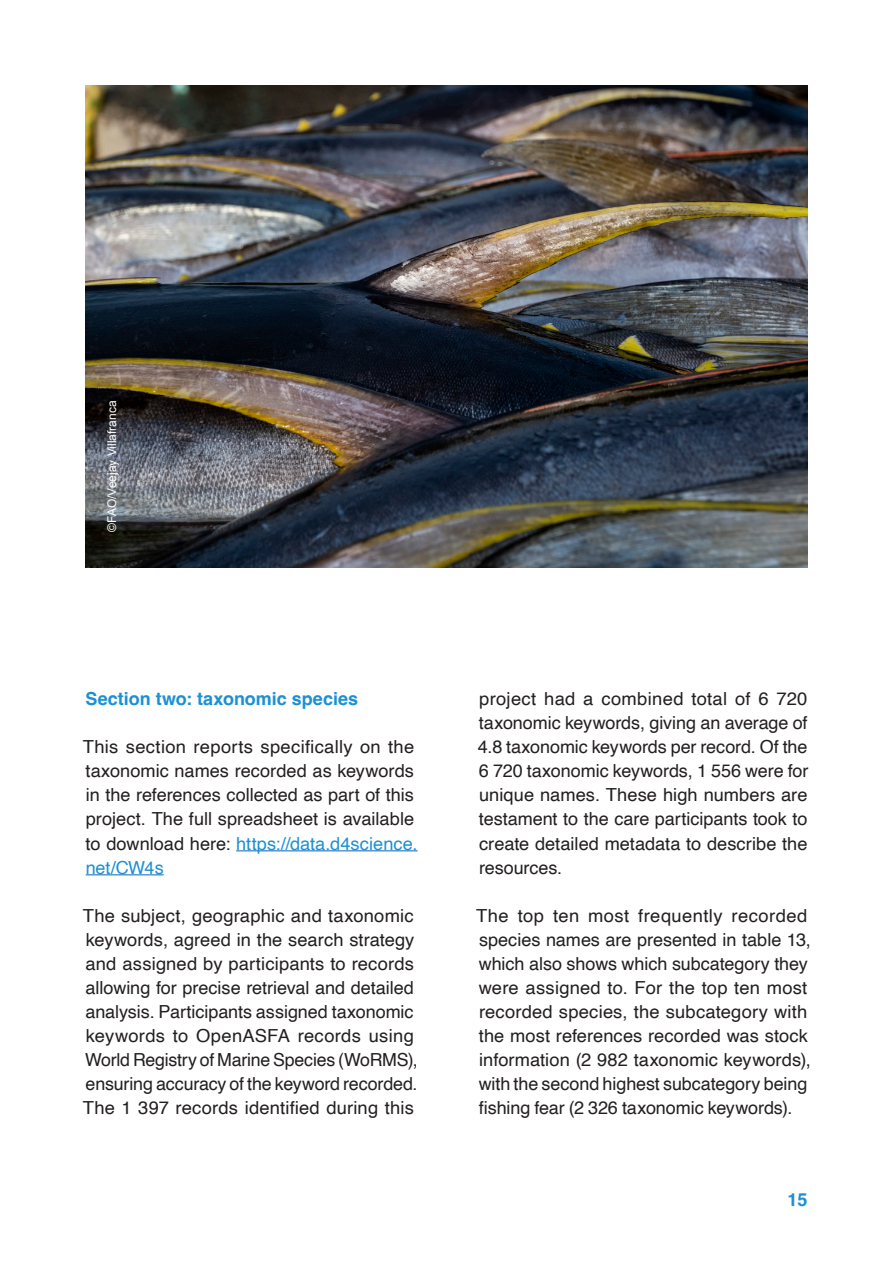
<style>
.page{position:relative;width:893px;height:1263px;background:#fff}
.page>*{position:absolute;margin:0;border:0;box-sizing:border-box;transform-origin:0 0}
.Paragraph_Style{font:18px/24px "Helvetica";color:#231f20}
.Subtitle{font:700 18px "Helvetica";color:#1b90d5}
.t1{font:12px "Arial";color:#fff}
.s1{color:#1b90d5}
</style>
<div class="page">
<hr style="left:236px;top:850px;width:182px;height:1px;background:#0563c1">
<hr style="left:86px;top:874px;width:78px;height:1px;background:#0563c1">
<img style="left:85px;top:85px;width:723px;height:482px">
<p class="t1" style="left:104px;top:532px;width:133px;rotate:-90deg">©FAO/Veejay Villafranca</p>
<p class="Subtitle" style="left:85px;top:688px;width:274px">Section two: taxonomic species</p>
<p class="Paragraph_Style" style="left:83px;top:736px;width:336px">This section reports specifically on the taxonomic names recorded as keywords in the references collected as part of this project. The full spreadsheet is available to download here: <span class="s1">https://data.d4science. net/CW4s</span></p>
<p class="Paragraph_Style" style="left:83px;top:904px;width:336px">The subject, geographic and taxonomic keywords, agreed in the search strategy and assigned by participants to records allowing for precise retrieval and detailed analysis. Participants assigned taxonomic keywords to OpenASFA records using World Registry of Marine Species (WoRMS), ensuring accuracy of the keyword recorded.<br>The 1 397 records identified during this</p>
<p class="Paragraph_Style" style="left:478px;top:688px;width:332px;text-align:justify">project had a combined total of 6 720 taxonomic keywords, giving an average of 4.8 taxonomic keywords per record. Of the 6 720 taxonomic keywords, 1 556 were for unique names. These high numbers are testament to the care participants took to create detailed metadata to describe the resources.</p>
<p class="Paragraph_Style" style="left:476px;top:904px;width:336px">The top ten most frequently recorded species names are presented in table 13, which also shows which subcategory they were assigned to. For the top ten most recorded species, the subcategory with the most references recorded was stock information (2 982 taxonomic keywords), with the second highest subcategory being fishing fear (2 326 taxonomic keywords).</p>
<p class="Subtitle" style="left:788px;top:1189px;width:22px">15</p>
</div>
